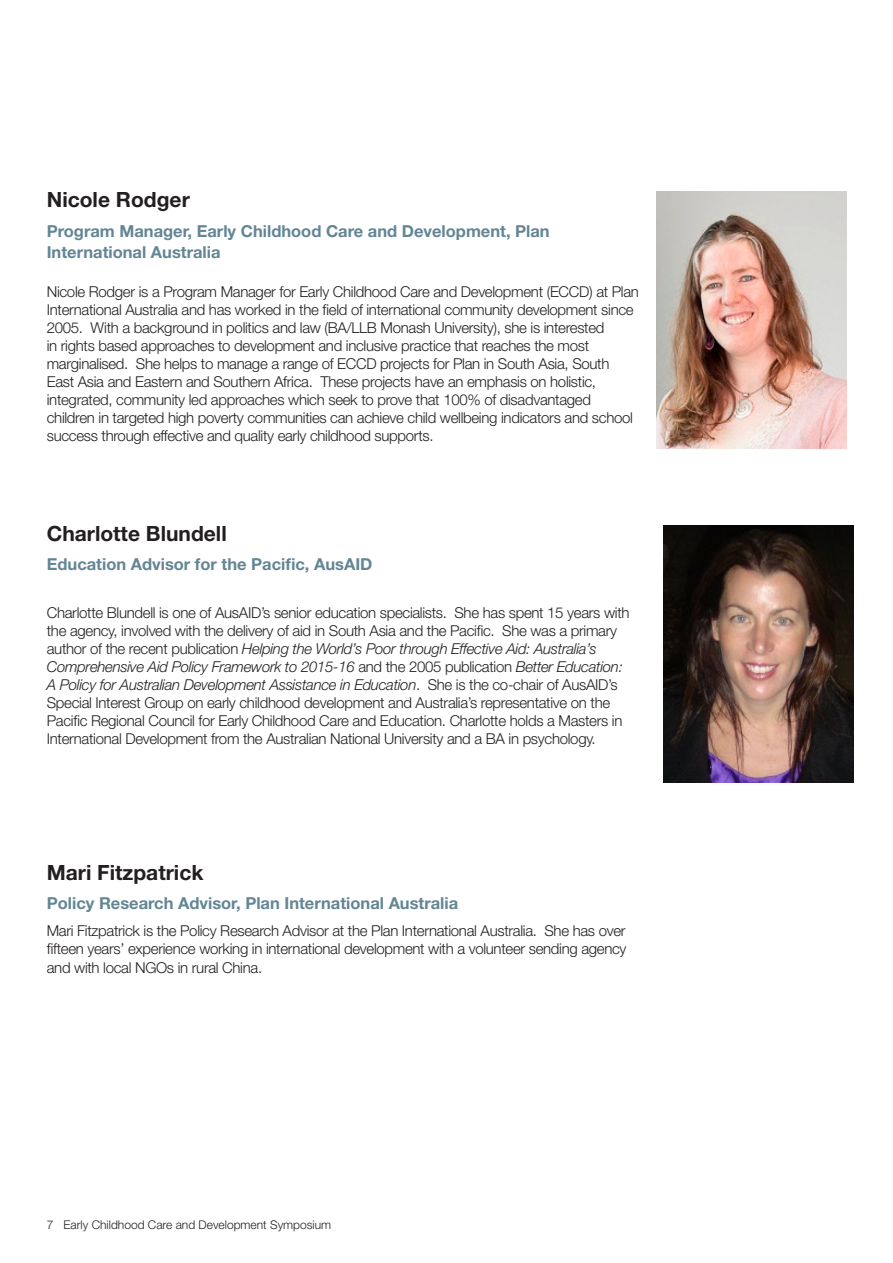
<style>
.page{position:relative;width:893px;height:1263px;background:#fff}
.page>*{position:absolute;margin:0;border:0;box-sizing:border-box;transform-origin:0 0}
.Speaker_name{font:700 21px "Helvetica Neue LT Std";color:#231f20}
.Speaker_Position_tit{font:700 16.5px/21px "Helvetica Neue LT Std";color:#638594}
.body{font:300 15px/18px "Helvetica Neue LT Std";letter-spacing:-.02em;color:#231f20}
.body-2{font:300 12px "Helvetica Neue LT Std";color:#231f20}
.s1{font-style:italic}
</style>
<div class="page">
<img style="left:656px;top:191px;width:190px;height:257px">
<img style="left:663px;top:525px;width:190px;height:257px">
<p class="Speaker_name" style="left:47px;top:187px;width:145px">Nicole Rodger</p>
<p class="Speaker_Position_tit" style="left:47px;top:220px;width:504px">Program Manager, Early Childhood Care and Development, Plan<br>International Australia</p>
<p class="body" style="left:47px;top:282px;width:594px">Nicole Rodger is a Program Manager for Early Childhood Care and Development (ECCD) at Plan International Australia and has worked in the field of international community development since 2005. With a background in politics and law (BA/LLB Monash University), she is interested<br>in rights based approaches to development and inclusive practice that reaches the most marginalised. She helps to manage a range of ECCD projects for Plan in South Asia, South East Asia and Eastern and Southern Africa. These projects have an emphasis on holistic, integrated, community led approaches which seek to prove that 100% of disadvantaged children in targeted high poverty communities can achieve child wellbeing indicators and school success through effective and quality early childhood supports.</p>
<p class="Speaker_name" style="left:47px;top:520px;width:181px">Charlotte Blundell</p>
<p class="Speaker_Position_tit" style="left:47px;top:554px;width:327px">Education Advisor for the Pacific, AusAID</p>
<p class="body" style="left:47px;top:603px;width:584px">Charlotte Blundell is one of AusAID’s senior education specialists. She has spent 15 years with the agency, involved with the delivery of aid in South Asia and the Pacific. She was a primary author of the recent publication <span class="s1">Helping the World’s Poor through Effective Aid: Australia’s Comprehensive Aid Policy Framework to 2015-16</span> and the 2005 publication <span class="s1">Better Education:<br>A Policy for Australian Development Assistance in Education</span>. She is the co-chair of AusAID’s Special Interest Group on early childhood development and Australia’s representative on the Pacific Regional Council for Early Childhood Care and Education. Charlotte holds a Masters in International Development from the Australian National University and a BA in psychology.</p>
<p class="Speaker_name" style="left:47px;top:859px;width:158px">Mari Fitzpatrick</p>
<p class="Speaker_Position_tit" style="left:47px;top:892px;width:413px">Policy Research Advisor, Plan International Australia</p>
<p class="body" style="left:47px;top:921px;width:581px">Mari Fitzpatrick is the Policy Research Advisor at the Plan International Australia. She has over fifteen years’ experience working in international development with a volunteer sending agency</p>
<p class="body" style="left:47px;top:958px;width:217px">and with local NGOs in rural China.</p>
<p class="body-2" style="left:47px;top:1217px;width:286px">7 Early Childhood Care and Development Symposium</p>
</div>
